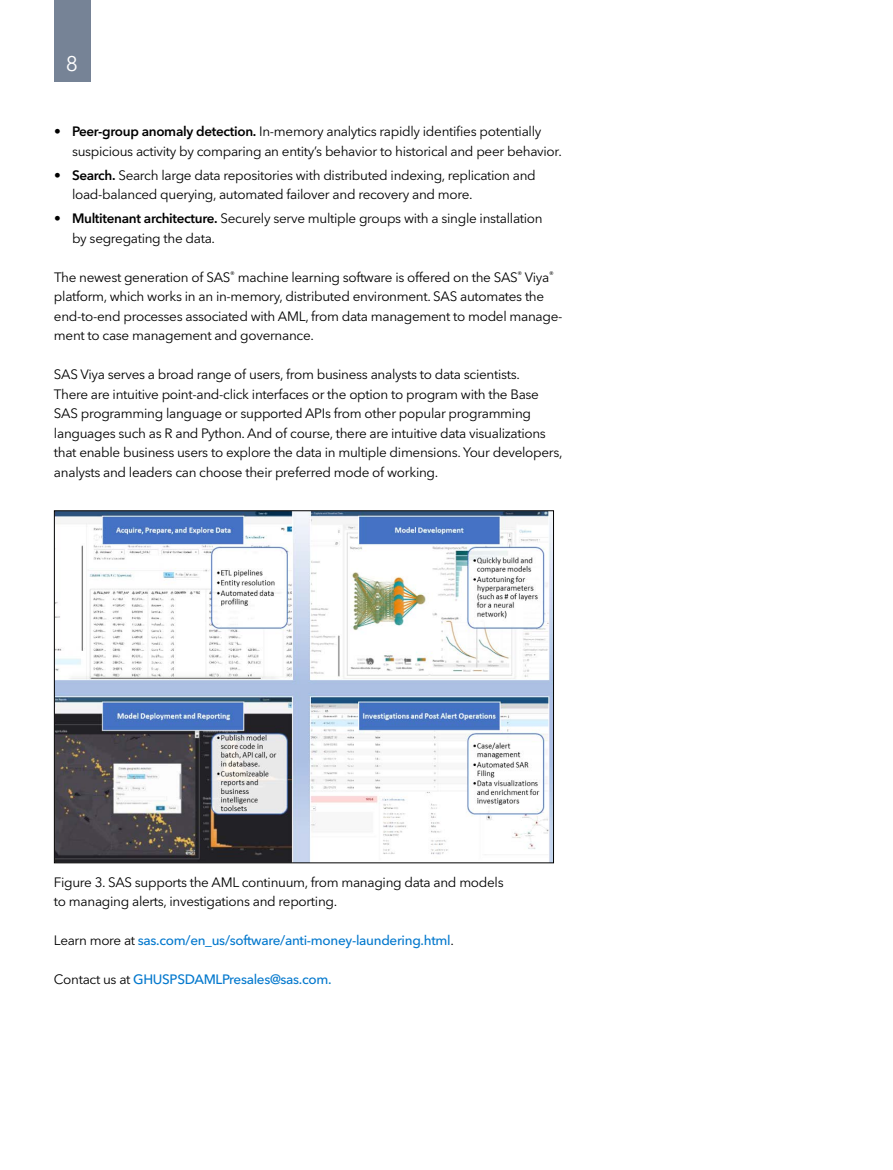
<style>
.page{position:relative;width:893px;height:1170px;background:#fff}
.page>*{position:absolute;margin:0;border:0;box-sizing:border-box;transform-origin:0 0}
.t1{font:21px "Avenir Next W1 G";color:#fff}
.t2{font:13.5px/19.5px "Avenir Next W1 G";letter-spacing:-.02em;color:#000}
.t3{font:500 13.5px "Avenir Next W1 G";letter-spacing:-.02em;color:#0378cd}
.s1{font-weight:600}
.s2{font-weight:400;color:#000}
.s3{color:#007dc3}
</style>
<div class="page">
<div style="left:54px;top:0;width:36px;height:82px;background:#768396"></div>
<img style="left:56px;top:512px;width:496px;height:349px">
<h1 class="t1" style="left:66px;top:51px;width:14px">8</h1>
<p class="t2" style="left:72px;top:122px;width:491px;text-indent:-18px"><span class="s1">• Peer-group anomaly detection.</span> In-memory analytics rapidly identifies potentially suspicious activity by comparing an entity’s behavior to historical and peer behavior.</p>
<p class="t2" style="left:72px;top:165px;width:465px;text-indent:-18px"><span class="s1">• Search.</span> Search large data repositories with distributed indexing, replication and load-balanced querying, automated failover and recovery and more.</p>
<p class="t2" style="left:72px;top:209px;width:472px;text-indent:-18px"><span class="s1">• Multitenant architecture.</span> Securely serve multiple groups with a single installation by segregating the data.</p>
<p class="t2" style="left:54px;top:267px;width:510px">The newest generation of SAS<sup>®</sup> machine learning software is offered on the SAS<sup>®</sup> Viya<sup>® </sup>platform, which works in an in-memory, distributed environment. SAS automates the end-to-end processes associated with AML, from data management to model manage&shy;ment to case management and governance.</p>
<p class="t2" style="left:54px;top:365px;width:510px">SAS Viya serves a broad range of users, from business analysts to data scientists.<br>There are intuitive point-and-click interfaces or the option to program with the Base SAS programming language or supported APIs from other popular programming languages such as R and Python. And of course, there are intuitive data visualizations that enable business users to explore the data in multiple dimensions. Your developers, analysts and leaders can choose their preferred mode of working.</p>
<p class="t2" style="left:54px;top:872px;width:451px">Figure 3. SAS supports the AML continuum, from managing data and models to managing alerts, investigations and reporting.</p>
<p class="t3" style="left:54px;top:932px;width:401px"><span class="s2">Learn more at</span> sas.com/en_us/software/anti-money-laundering.html<span class="s2">.</span></p>
<p class="t3" style="left:54px;top:971px;width:279px"><span class="s2">Contact us at</span> GHUSPSDAMLPresales@sas.com<span class="s3">.</span></p>
</div>
